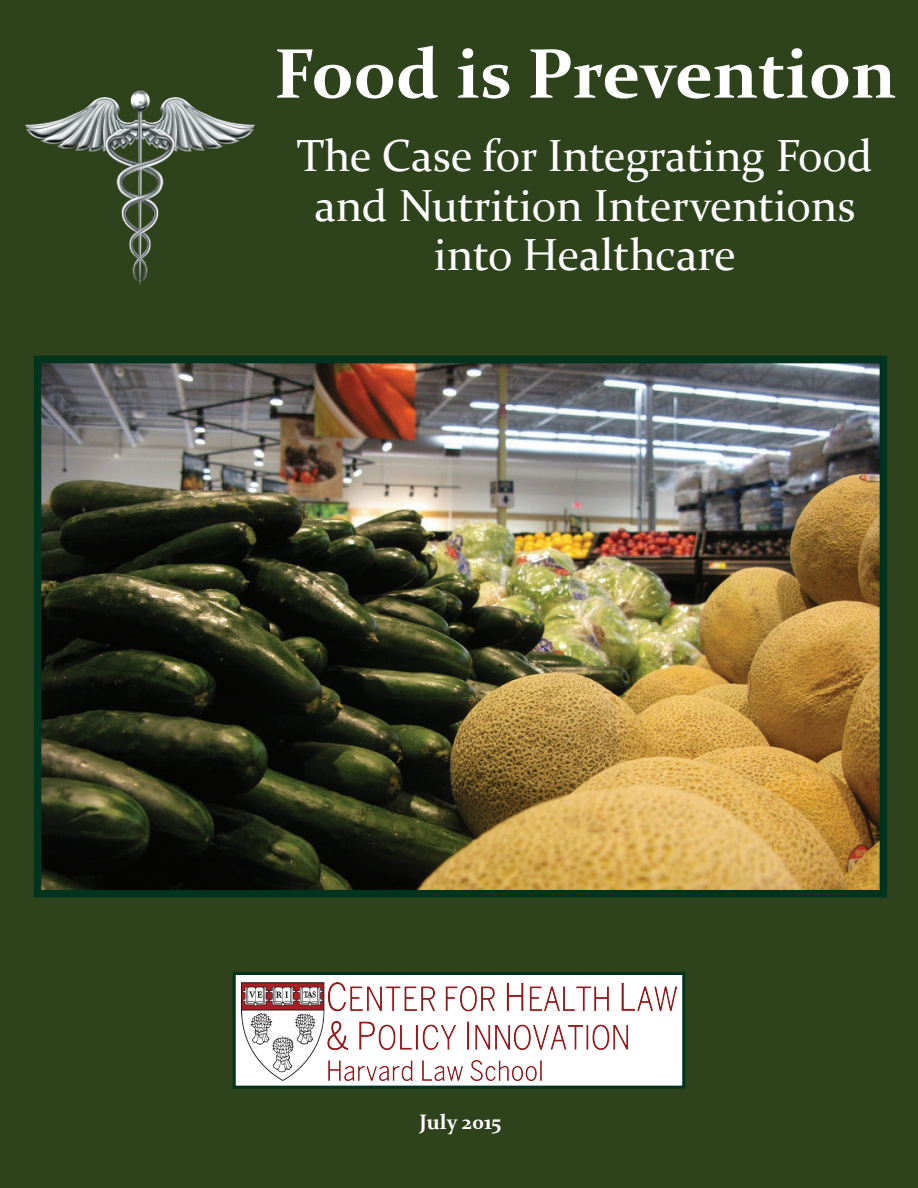
<style>
.page{position:relative;width:918px;height:1188px;background:#2e431c}
.page>*{position:absolute;margin:0;border:0;box-sizing:border-box;transform-origin:0 0}
.t1{font:700 70.5px "Constantia";color:#fff}
.t2{font:45px/49.5px "Constantia";color:#fff;text-align:center}
.t3{font:700 21px "Constantia";letter-spacing:-.005em;color:#fff}
</style>
<div class="page">
<img style="left:43px;top:365px;width:835px;height:523px">
<div style="left:34px;top:356px;width:853px;height:541px;border:8px solid #01341f"></div>
<img style="left:25px;top:90px;width:230px;height:194px">
<div style="left:233px;top:972px;width:452px;height:117px;background:#fff;border:3px solid #01341f"></div>
<img style="left:241px;top:982px;width:436px;height:99px">
<h1 class="t1" style="left:274px;top:25px;width:624px">Food is Prevention</h1>
<p class="t2" style="left:297px;top:129px;width:578px">The Case for Integrating Food and Nutrition Interventions into Healthcare</p>
<p class="t3" style="left:420px;top:1107px;width:83px">July 2015</p>
</div>
